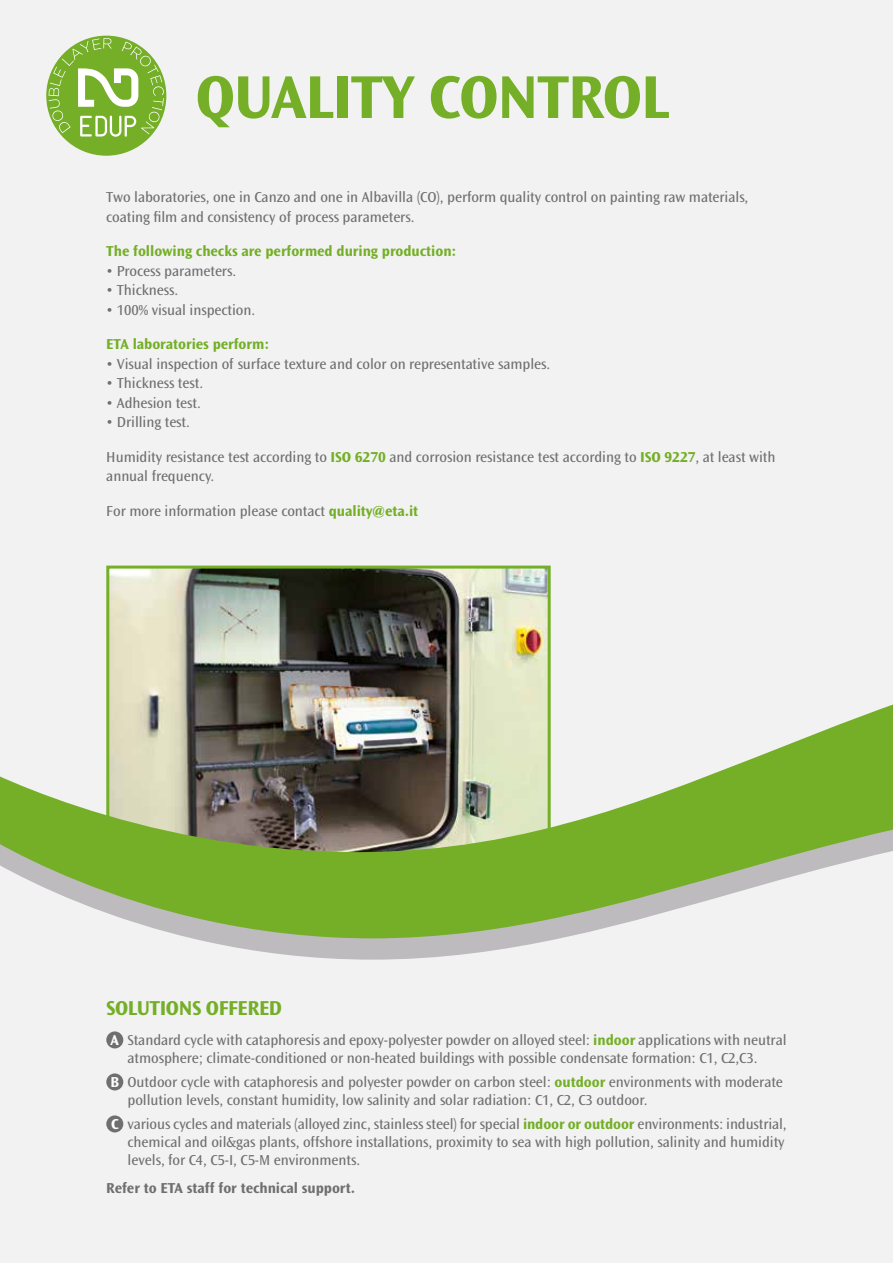
<style>
.page{position:relative;width:893px;height:1263px;background:#f2f2f2}
.page>*{position:absolute;margin:0;border:0;box-sizing:border-box;transform-origin:0 0}
.t1{font:700 63px "Ocean Sans Std";letter-spacing:-.02em;color:#74af27}
.t2{font:700 21px "Ocean Sans Std";letter-spacing:-.02em;color:#74af27}
.t3{font:15px/18px "Ocean Sans Std";letter-spacing:-.005em;color:#706f6f}
.t4{font:700 15px "Ocean Sans Std";letter-spacing:-.005em;color:#74af27}
.t5{font:700 15px "Ocean Sans Std";letter-spacing:-.005em;color:#706f6f}
.s1{font-weight:700;color:#74af27}
.s2{font-weight:700;color:#fff}
</style>
<div class="page">
<svg style="left:252px;top:950px;width:243px;height:10px;fill:#bdbbbd"></svg>
<div style="left:46px;top:36px;width:120px;height:120px;background:#74af27;border-radius:50%"></div>
<svg style="left:49px;top:38px;width:115px;height:99px"></svg>
<img style="left:110px;top:570px;width:437px;height:49px">
<div style="left:106px;top:1031px;width:17px;height:17px;background:#706f6f;border-radius:50%"></div>
<div style="left:106px;top:1073px;width:17px;height:17px;background:#706f6f;border-radius:50%"></div>
<div style="left:106px;top:1115px;width:17px;height:17px;background:#706f6f;border-radius:50%"></div>
<svg style="left:0;top:619px;width:893px;height:331px"></svg>
<h1 class="t1" style="left:196px;top:62px;width:475px">QUALITY CONTROL</h1>
<p class="t3" style="left:106px;top:188px;width:644px;line-height:19.5px">Two laboratories, one in Canzo and one in Albavilla (CO), perform quality control on painting raw materials, coating film and consistency of process parameters.</p>
<p class="t4" style="left:106px;top:243px;width:352px">The following checks are performed during production:</p>
<p class="t3" style="left:106px;top:262px;width:132px">• Process parameters.</p>
<p class="t3" style="left:106px;top:281px;width:73px">• Thickness.</p>
<p class="t3" style="left:106px;top:301px;width:150px">• 100% visual inspection.</p>
<p class="t4" style="left:106px;top:336px;width:165px">ETA laboratories perform:</p>
<p class="t3" style="left:106px;top:355px;width:445px">• Visual inspection of surface texture and color on representative samples.</p>
<p class="t3" style="left:106px;top:374px;width:98px">• Thickness test.</p>
<p class="t3" style="left:106px;top:394px;width:96px">• Adhesion test.</p>
<p class="t3" style="left:106px;top:413px;width:85px">• Drilling test.</p>
<p class="t3" style="left:106px;top:447px;width:671px;line-height:19.5px">Humidity resistance test according to <span class="s1">ISO 6270</span> and corrosion resistance test according to <span class="s1">ISO 9227</span>, at least with annual frequency.</p>
<p class="t3" style="left:106px;top:502px;width:314px">For more information please contact <span class="s1">quality@eta.it</span></p>
<h2 class="t2" style="left:106px;top:996px;width:177px">SOLUTIONS OFFERED</h2>
<p class="t3" style="left:128px;top:1031px;width:661px;text-indent:-17px"><span class="s2">A</span> Standard cycle with cataphoresis and epoxy-polyester powder on alloyed steel: <span class="s1">indoor</span> applications with neutral atmosphere; climate-conditioned or non-heated buildings with possible condensate formation: C1, C2,C3.</p>
<p class="t3" style="left:128px;top:1073px;width:657px;text-indent:-17px"><span class="s2">B</span> Outdoor cycle with cataphoresis and polyester powder on carbon steel: <span class="s1">outdoor</span> environments with moderate pollution levels, constant humidity, low salinity and solar radiation: C1, C2, C3 outdoor.</p>
<p class="t3" style="left:128px;top:1115px;width:661px;text-indent:-16px"><span class="s2">C</span> various cycles and materials (alloyed zinc, stainless steel) for special <span class="s1">indoor or outdoor</span> environments: industrial, chemical and oil&amp;gas plants, offshore installations, proximity to sea with high pollution, salinity and humidity levels, for C4, C5-I, C5-M environments.</p>
<p class="t5" style="left:106px;top:1180px;width:250px">Refer to ETA staff for technical support.</p>
</div>
